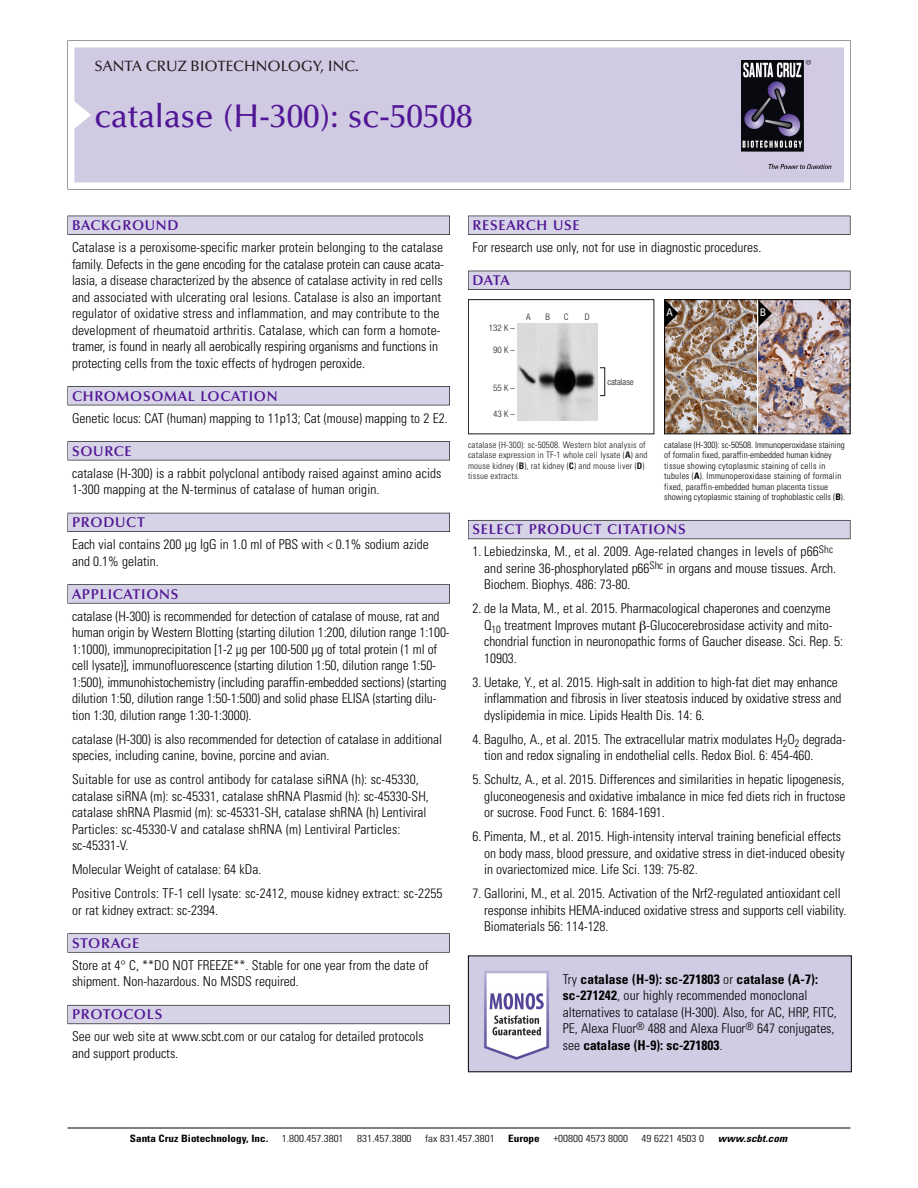
<style>
.page{position:relative;width:918px;height:1188px;background:#fff}
.page>*{position:absolute;margin:0;border:0;box-sizing:border-box;transform-origin:0 0}
.t1{font:500 33px "Optima";color:#511695}
.t2{font:500 15px "Optima";color:#231f20}
.t3{font:600 14.25px "Optima";letter-spacing:.05em;color:#511695}
.t4{font:300 condensed 13.5px/16.5px "Univers";letter-spacing:-.005em;color:#000}
.t5{font:condensed 10.5px "Univers";color:#fff}
.t6{font:300 condensed 10.2px "Univers";color:#000;scale:1.1 1}
.t7{font:700 condensed 10.2px "Univers";color:#000;scale:1.1 1}
.t8{font:italic 700 condensed 10.2px "Univers";letter-spacing:.005em;color:#000;scale:1.1 1}
.t9{font:300 condensed 9px/10.5px "Univers";color:#000}
.t10{font:9px/10.5px "Univers Condensed Light+AUVGZE";letter-spacing:.015em;color:#191919}
.t11{font:9px "Helvetica Neue Light Cond+KIDBCW";color:#191919}
.s1{font-family:"Univers Condensed Bold+CPHYPU"}
.s2{font-weight:700}
</style>
<div class="page">
<svg style="left:68px;top:40px;width:783px;height:149px"></svg>
<div style="left:74px;top:47px;width:770px;height:135px;background:#d1cae3"></div>
<img style="left:741px;top:60px;width:90px;height:108px">
<div style="left:68px;top:216px;width:382px;height:19px;background:#525155"></div>
<div style="left:68px;top:216px;width:381px;height:18px;background:#d7d3e7"></div>
<div style="left:68px;top:386px;width:382px;height:19px;background:#525155"></div>
<div style="left:68px;top:387px;width:381px;height:18px;background:#d7d3e7"></div>
<div style="left:68px;top:441px;width:382px;height:19px;background:#545357"></div>
<div style="left:68px;top:442px;width:381px;height:18px;background:#d7d3e7"></div>
<div style="left:68px;top:513px;width:382px;height:19px;background:#54535a"></div>
<div style="left:68px;top:513px;width:381px;height:18px;background:#d7d3e7"></div>
<svg style="left:68px;top:584px;width:382px;height:20px"></svg>
<div style="left:68px;top:585px;width:381px;height:18px;background:#d7d3e7"></div>
<div style="left:68px;top:933px;width:382px;height:20px;background:#626263"></div>
<div style="left:68px;top:934px;width:381px;height:18px;background:#d7d3e7"></div>
<div style="left:68px;top:1005px;width:382px;height:19px;background:#66646d"></div>
<div style="left:68px;top:1006px;width:381px;height:18px;background:#d7d3e7"></div>
<div style="left:468px;top:216px;width:382px;height:19px;background:#525155"></div>
<div style="left:468px;top:216px;width:382px;height:18px;background:#d7d3e7"></div>
<div style="left:468px;top:271px;width:382px;height:19px;background:#515055"></div>
<div style="left:468px;top:271px;width:382px;height:18px;background:#d7d3e7"></div>
<div style="left:468px;top:520px;width:382px;height:19px;background:#5b5961"></div>
<div style="left:468px;top:521px;width:382px;height:18px;background:#d7d3e7"></div>
<hr style="left:68px;top:1128px;width:782px;height:1px;background:#000">
<div style="left:468px;top:299px;width:186px;height:135px;border:1px solid #191919"></div>
<img style="left:517px;top:324px;width:80px;height:97px">
<div style="left:600px;top:368px;width:5px;height:28px;border:1px solid #191919"></div>
<img style="left:758px;top:301px;width:90px;height:131px">
<img style="left:666px;top:301px;width:90px;height:131px">
<div style="left:664px;top:299px;width:186px;height:135px;border:1px solid #000"></div>
<svg style="left:758px;top:300px;width:14px;height:27px"></svg>
<svg style="left:665px;top:300px;width:13px;height:27px"></svg>
<img style="left:470px;top:958px;width:380px;height:112px">
<p class="t2" style="left:94px;top:61px;width:266px">SANTA CRUZ BIOTECHNOLOGY, INC.</p>
<h1 class="t1" style="left:94px;top:103px;width:380px">catalase (H-300): sc-50508</h1>
<p class="t3" style="left:72px;top:219px;width:108px">BACKGROUND</p>
<p class="t4" style="left:72px;top:240px;width:374px">Catalase is a peroxisome-specific marker protein belonging to the catalase family. Defects in the gene encoding for the catalase protein can cause acata&shy;lasia, a disease characterized by the absence of catalase activity in red cells and associated with ulcerating oral lesions. Catalase is also an important regulator of oxidative stress and inflammation, and may contribute to the development of rheumatoid arthritis. Catalase, which can form a homote&shy;tramer, is found in nearly all aerobically respiring organisms and functions in protecting cells from the toxic effects of hydrogen peroxide.</p>
<p class="t3" style="left:72px;top:390px;width:207px">CHROMOSOMAL LOCATION</p>
<p class="t4" style="left:72px;top:411px;width:377px">Genetic locus: CAT (human) mapping to 11p13; Cat (mouse) mapping to 2 E2.</p>
<p class="t3" style="left:72px;top:445px;width:61px">SOURCE</p>
<p class="t4" style="left:72px;top:466px;width:371px">catalase (H-300) is a rabbit polyclonal antibody raised against amino acids<br>1-300 mapping at the N-terminus of catalase of human origin.</p>
<p class="t3" style="left:72px;top:517px;width:74px">PRODUCT</p>
<p class="t4" style="left:72px;top:537px;width:358px">Each vial contains 200 µg IgG in 1.0 ml of PBS with &lt; 0.1% sodium azide and 0.1% gelatin.</p>
<p class="t3" style="left:72px;top:588px;width:108px">APPLICATIONS</p>
<p class="t4" style="left:72px;top:609px;width:379px">catalase (H-300) is recommended for detection of catalase of mouse, rat and human origin by Western Blotting (starting dilution 1:200, dilution range 1:100- 1:1000), immunoprecipitation [1-2 µg per 100-500 µg of total protein (1 ml of cell lysate)], immunofluorescence (starting dilution 1:50, dilution range 1:50- 1:500), immunohistochemistry (including paraffin-embedded sections) (starting dilution 1:50, dilution range 1:50-1:500) and solid phase ELISA (starting dilu&shy;tion 1:30, dilution range 1:30-1:3000).</p>
<p class="t4" style="left:72px;top:732px;width:372px">catalase (H-300) is also recommended for detection of catalase in additional species, including canine, bovine, porcine and avian.</p>
<p class="t4" style="left:72px;top:772px;width:358px">Suitable for use as control antibody for catalase siRNA (h): sc-45330, catalase siRNA (m): sc-45331, catalase shRNA Plasmid (h): sc-45330-SH, catalase shRNA Plasmid (m): sc-45331-SH, catalase shRNA (h) Lentiviral Particles: sc-45330-V and catalase shRNA (m) Lentiviral Particles: sc-45331-V.</p>
<p class="t4" style="left:72px;top:859px;width:372px;line-height:24px">Molecular Weight of catalase: 64 kDa.<br>Positive Controls: TF-1 cell lysate: sc-2412, mouse kidney extract: sc-2255</p>
<p class="t4" style="left:72px;top:903px;width:148px">or rat kidney extract: sc-2394.</p>
<p class="t3" style="left:72px;top:937px;width:69px">STORAGE</p>
<p class="t4" style="left:72px;top:958px;width:358px">Store at 4° C, **DO NOT FREEZE**. Stable for one year from the date of shipment. Non-hazardous. No MSDS required.</p>
<p class="t3" style="left:72px;top:1009px;width:92px">PROTOCOLS</p>
<p class="t4" style="left:72px;top:1030px;width:353px">See our web site at www.scbt.com or our catalog for detailed protocols and support products.</p>
<p class="t3" style="left:473px;top:219px;width:109px">RESEARCH USE</p>
<p class="t4" style="left:473px;top:240px;width:290px">For research use only, not for use in diagnostic procedures.</p>
<p class="t3" style="left:473px;top:275px;width:39px">DATA</p>
<p class="t11" style="left:489px;top:324px;width:28px">132 K –</p>
<p class="t11" style="left:493px;top:347px;width:23px">90K–</p>
<p class="t11" style="left:493px;top:385px;width:23px">55K–</p>
<p class="t11" style="left:493px;top:410px;width:23px">43K–</p>
<p class="t11" style="left:526px;top:314px;width:6px">A</p>
<p class="t11" style="left:545px;top:314px;width:6px">B</p>
<p class="t11" style="left:564px;top:314px;width:6px">C</p>
<p class="t11" style="left:585px;top:314px;width:6px">D</p>
<p class="t11" style="left:607px;top:378px;width:28px">catalase</p>
<p class="t10" style="left:468px;top:440px;width:181px">catalase (H-300): sc-50508. Western blot analysis of catalase expression in TF-1 whole cell lysate (<span class="s1">A</span>) and mouse kidney (<span class="s1">B</span>), rat kidney (<span class="s1">C</span>) and mouse liver (<span class="s1">D</span>) tissue extracts.</p>
<p class="t5" style="left:667px;top:309px;width:8px">A</p>
<p class="t5" style="left:760px;top:309px;width:8px">B</p>
<p class="t9" style="left:664px;top:440px;width:182px">catalase (H-300): sc-50508. Immunoperoxidase staining of formalin fixed, paraffin-embedded human kidney tissue showing cytoplasmic staining of cells in tubules (<span class="s2">A</span>). Immunoperoxidase staining of formalin fixed, paraffin-embedded human placenta tissue showing cytoplasmic staining of trophoblastic cells (<span class="s2">B</span>).</p>
<p class="t3" style="left:473px;top:524px;width:215px">SELECT PRODUCT CITATIONS</p>
<p class="t4" style="left:484px;top:545px;width:354px;text-indent:-12px">1. Lebiedzinska, M., et al. 2009. Age-related changes in levels of p66<sup>Shc </sup>and serine 36-phosphorylated p66<sup>Shc</sup> in organs and mouse tissues. Arch.<br>Biochem. Biophys. 486: 73-80.</p>
<p class="t4" style="left:484px;top:602px;width:361px;text-indent:-12px">2. de la Mata, M., et al. 2015. Pharmacological chaperones and coenzyme Q<sub>10</sub> treatment Improves mutant -Glucocerebrosidase activity and mito&shy;chondrial function in neuronopathic forms of Gaucher disease. Sci. Rep. 5:<br>10903.</p>
<p class="t4" style="left:484px;top:675px;width:359px;text-indent:-12px">3. Uetake, Y., et al. 2015. High-salt in addition to high-fat diet may enhance inflammation and fibrosis in liver steatosis induced by oxidative stress and dyslipidemia in mice. Lipids Health Dis. 14: 6.</p>
<p class="t4" style="left:484px;top:732px;width:363px;text-indent:-12px">4. Bagulho, A., et al. 2015. The extracellular matrix modulates H<sub>2</sub>O<sub>2</sub> degrada&shy;tion and redox signaling in endothelial cells. Redox Biol. 6: 454-460.</p>
<p class="t4" style="left:484px;top:773px;width:363px;text-align:justify;text-indent:-12px">5. Schultz, A., et al. 2015. Differences and similarities in hepatic lipogenesis, gluconeogenesis and oxidative imbalance in mice fed diets rich in fructose or sucrose. Food Funct. 6: 1684-1691.</p>
<p class="t4" style="left:484px;top:830px;width:362px;text-indent:-12px">6. Pimenta, M., et al. 2015. High-intensity interval training beneficial effects on body mass, blood pressure, and oxidative stress in diet-induced obesity in ovariectomized mice. Life Sci. 139: 75-82.</p>
<p class="t4" style="left:484px;top:887px;width:364px;text-indent:-12px">7. Gallorini, M., et al. 2015. Activation of the Nrf2-regulated antioxidant cell response inhibits HEMA-induced oxidative stress and supports cell viability.<br>Biomaterials 56: 114-128.</p>
<p class="t4" style="left:563px;top:972px;width:276px">Try <span class="s2">catalase (H-9): sc-271803</span> or <span class="s2">catalase (A-7): sc-271242</span>, our highly recommended monoclonal alternatives to catalase (H-300). Also, for AC, HRP, FITC, PE, Alexa Fluor<sup>®</sup> 488 and Alexa Fluor<sup>®</sup> 647 conjugates, see <span class="s2">catalase (H-9): sc-271803</span>.</p>
<p class="t7" style="left:130px;top:1135px;width:127px">Santa Cruz Biotechnology, Inc.</p>
<p class="t6" style="left:282px;top:1135px;width:58px">1.800.457.3801</p>
<p class="t6" style="left:357px;top:1135px;width:51px">831.457.3800</p>
<p class="t6" style="left:425px;top:1135px;width:65px">fax 831.457.3801</p>
<p class="t7" style="left:508px;top:1135px;width:30px">Europe</p>
<p class="t6" style="left:553px;top:1135px;width:69px">+00800 4573 8000</p>
<p class="t6" style="left:642px;top:1135px;width:58px">49 6221 4503 0</p>
<p class="t8" style="left:718px;top:1135px;width:64px">www.scbt.com</p>
</div>
